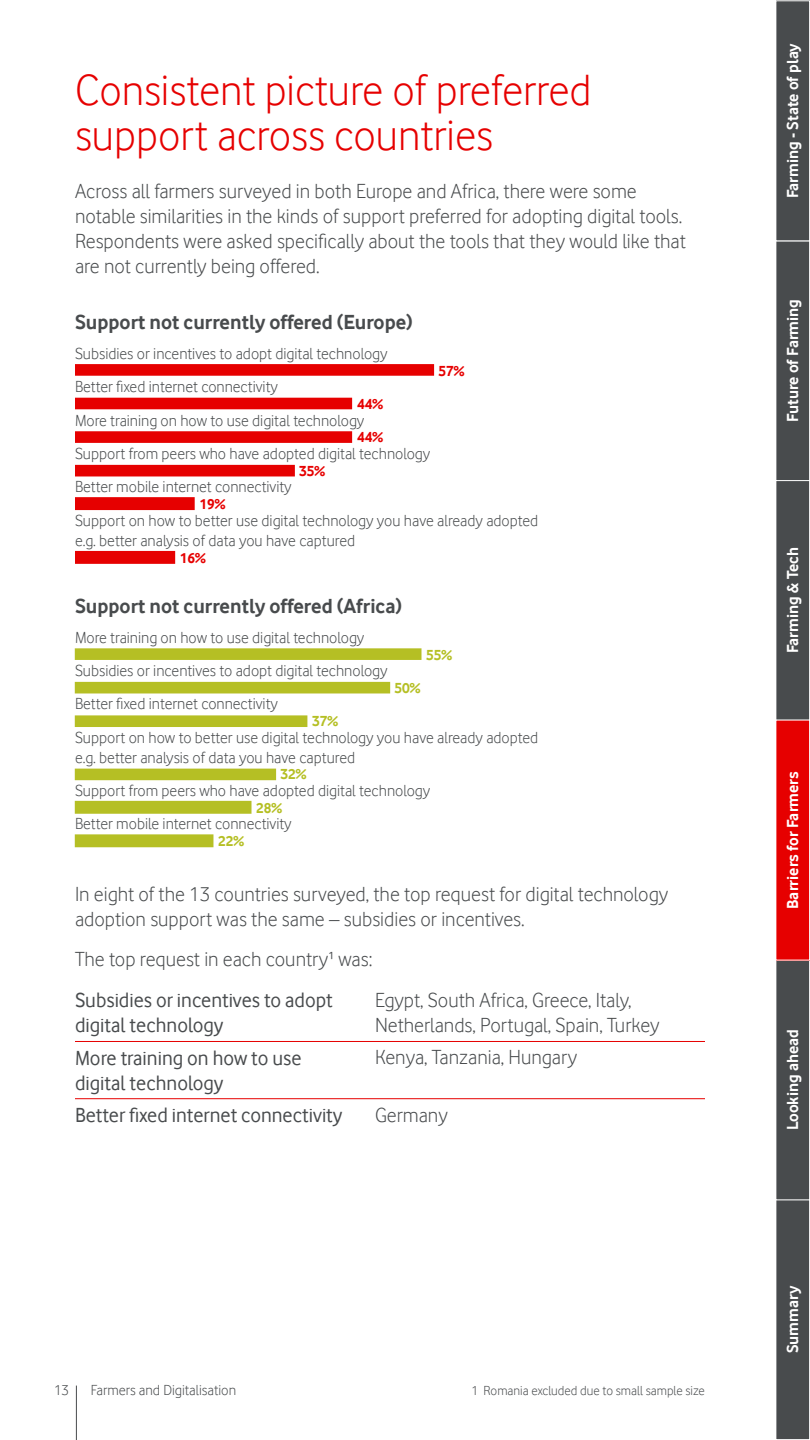
<style>
.page{position:relative;width:810px;height:1440px;background:#fff}
.page>*{position:absolute;margin:0;border:0;box-sizing:border-box;transform-origin:0 0}
.PAGE_TITLE_LT_60pt{font:45px/45px "Vodafone Lt";color:#e60000}
.LARGE_BODY_28pt{font:21px/25.2px "Vodafone Lt";color:#484b4d}
.LARGE_BODY_28pt-2{font:21px/25.2px "Vodafone Rg";color:#484b4d}
.FIGURE_28pt{font:700 21px "Vodafone Rg";color:#484b4d}
.CHART_DATA{font:16.5px/19.8px "Vodafone Lt";color:#484b4d}
.LARGE_BODY_28pt-3{font:700 16.5px "Vodafone Rg";color:#fff}
.t1{font:15px "Vodafone Lt";color:#484b4d}
.CHART_DATA-2{font:700 15px "Vodafone Rg";color:#e60000}
.CHART_DATA-3{font:700 15px "Vodafone Rg";color:#b5bf24}
.LARGE_BODY_28pt-4{font:13.5px "Vodafone Lt";color:#484b4d}
</style>
<div class="page">
<hr style="left:75px;top:1041px;width:300px;height:1px;background:#e60000">
<hr style="left:375px;top:1041px;width:330px;height:1px;background:#e60000">
<hr style="left:75px;top:1099px;width:300px;height:1px;background:#e60000">
<hr style="left:375px;top:1099px;width:330px;height:1px;background:#e60000">
<svg style="left:75px;top:648px;width:347px;height:199px"></svg>
<svg style="left:75px;top:364px;width:359px;height:200px"></svg>
<div style="left:776px;top:480px;width:34px;height:240px;background:#484b4d"></div>
<div style="left:775px;top:480px;width:35px;height:241px;border:1px solid #fff"></div>
<div style="left:776px;top:241px;width:34px;height:240px;background:#484b4d"></div>
<div style="left:775px;top:240px;width:35px;height:241px;border:1px solid #fff"></div>
<hr style="left:76px;top:1386px;width:1px;height:54px;background:#484b4d">
<div style="left:776px;top:1200px;width:34px;height:240px;background:#484b4d"></div>
<div style="left:775px;top:1199px;width:35px;height:241px;border:1px solid #fff"></div>
<div style="left:776px;top:960px;width:34px;height:240px;background:#484b4d"></div>
<div style="left:775px;top:959px;width:35px;height:241px;border:1px solid #fff"></div>
<div style="left:776px;top:720px;width:34px;height:240px;background:#e60000"></div>
<div style="left:775px;top:720px;width:35px;height:240px;border:1px solid #fff"></div>
<div style="left:776px;top:1px;width:34px;height:240px;background:#484b4d"></div>
<div style="left:775px;top:0;width:35px;height:241px;border:1px solid #fff"></div>
<p class="PAGE_TITLE_LT_60pt" style="left:75px;top:67px;width:518px">Consistent picture of preferred support across countries</p>
<p class="LARGE_BODY_28pt" style="left:75px;top:178px;width:612px">Across all farmers surveyed in both Europe and Africa, there were some notable similarities in the kinds of support preferred for adopting digital tools.<br>Respondents were asked specifically about the tools that they would like that are not currently being offered.</p>
<p class="FIGURE_28pt" style="left:75px;top:310px;width:339px">Support not currently offered (Europe)</p>
<p class="CHART_DATA" style="left:75px;top:343px;width:314px">Subsidies or incentives to adopt digital technology</p>
<p class="CHART_DATA" style="left:75px;top:377px;width:204px">Better fixed internet connectivity</p>
<p class="CHART_DATA-2" style="left:357px;top:395px;width:27px">44%</p>
<p class="CHART_DATA" style="left:75px;top:410px;width:291px">More training on how to use digital technology</p>
<p class="CHART_DATA-2" style="left:357px;top:429px;width:27px">44%</p>
<p class="CHART_DATA" style="left:75px;top:443px;width:357px">Support from peers who have adopted digital technology</p>
<p class="CHART_DATA-2" style="left:299px;top:462px;width:27px">35%</p>
<p class="CHART_DATA" style="left:75px;top:477px;width:218px">Better mobile internet connectivity</p>
<p class="CHART_DATA-2" style="left:200px;top:495px;width:27px">19%</p>
<p class="CHART_DATA-2" style="left:439px;top:362px;width:27px">57%</p>
<p class="CHART_DATA" style="left:75px;top:510px;width:465px">Support on how to better use digital technology you have already adopted e.g. better analysis of data you have captured</p>
<p class="CHART_DATA-2" style="left:180px;top:549px;width:27px">16%</p>
<p class="FIGURE_28pt" style="left:75px;top:594px;width:329px">Support not currently offered (Africa)</p>
<p class="CHART_DATA" style="left:75px;top:627px;width:291px">More training on how to use digital technology</p>
<p class="CHART_DATA" style="left:75px;top:661px;width:314px">Subsidies or incentives to adopt digital technology</p>
<p class="CHART_DATA-3" style="left:426px;top:646px;width:27px">55%</p>
<p class="CHART_DATA" style="left:75px;top:694px;width:204px">Better fixed internet connectivity</p>
<p class="CHART_DATA-3" style="left:312px;top:713px;width:27px">37%</p>
<p class="CHART_DATA-3" style="left:394px;top:679px;width:27px">50%</p>
<p class="CHART_DATA" style="left:75px;top:727px;width:465px">Support on how to better use digital technology you have already adopted e.g. better analysis of data you have captured</p>
<p class="CHART_DATA-3" style="left:280px;top:766px;width:27px">32%</p>
<p class="CHART_DATA" style="left:75px;top:780px;width:357px">Support from peers who have adopted digital technology</p>
<p class="CHART_DATA-3" style="left:256px;top:799px;width:27px">28%</p>
<p class="CHART_DATA" style="left:75px;top:814px;width:218px">Better mobile internet connectivity</p>
<p class="CHART_DATA-3" style="left:218px;top:833px;width:27px">22%</p>
<p class="LARGE_BODY_28pt" style="left:75px;top:881px;width:595px">In eight of the 13 countries surveyed, the top request for digital technology adoption support was the same – subsidies or incentives.</p>
<p class="LARGE_BODY_28pt" style="left:75px;top:947px;width:299px">The top request in each country¹ was:</p>
<p class="LARGE_BODY_28pt-2" style="left:75px;top:988px;width:259px">Subsidies or incentives to adopt digital technology</p>
<p class="LARGE_BODY_28pt" style="left:375px;top:988px;width:286px">Egypt, South Africa, Greece, Italy,<br>Netherlands, Portugal, Spain, Turkey</p>
<p class="LARGE_BODY_28pt-2" style="left:75px;top:1045px;width:228px">More training on how to use digital technology</p>
<p class="LARGE_BODY_28pt" style="left:375px;top:1045px;width:204px">Kenya, Tanzania, Hungary</p>
<p class="LARGE_BODY_28pt-2" style="left:75px;top:1102px;width:269px">Better fixed internet connectivity</p>
<p class="LARGE_BODY_28pt" style="left:375px;top:1102px;width:74px">Germany</p>
<p class="t1" style="left:54px;top:1381px;width:17px">13</p>
<p class="t1" style="left:91px;top:1381px;width:147px">Farmers and Digitalisation</p>
<p class="LARGE_BODY_28pt-4" style="left:472px;top:1383px;width:235px">1 Romania excluded due to small sample size</p>
<p class="LARGE_BODY_28pt-3" style="left:783px;top:198px;width:156px;rotate:-90deg">Farming - State of play</p>
<p class="LARGE_BODY_28pt-3" style="left:783px;top:422px;width:125px;rotate:-90deg">Future of Farming</p>
<p class="LARGE_BODY_28pt-3" style="left:783px;top:653px;width:108px;rotate:-90deg">Farming &amp; Tech</p>
<p class="LARGE_BODY_28pt-3" style="left:783px;top:909px;width:139px;rotate:-90deg">Barriers for Farmers</p>
<p class="LARGE_BODY_28pt-3" style="left:783px;top:1130px;width:103px;rotate:-90deg">Looking ahead</p>
<p class="LARGE_BODY_28pt-3" style="left:783px;top:1353px;width:69px;rotate:-90deg">Summary</p>
</div>
